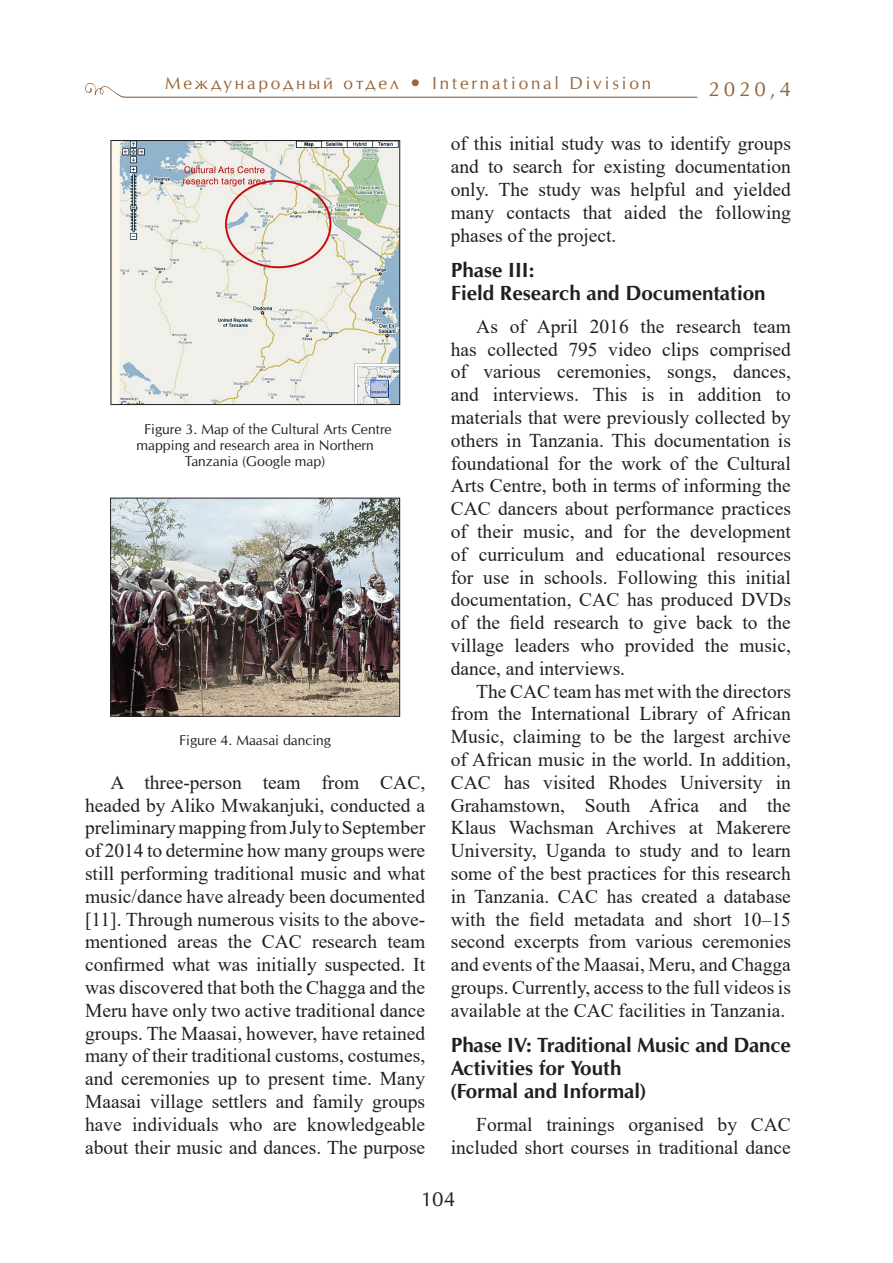
<style>
.page{position:relative;width:893px;height:1263px;background:#fff}
.page>*{position:absolute;margin:0;border:0;box-sizing:border-box;transform-origin:0 0}
.Текст{font:19.5px/22.8px "Times New Roman";color:#231f20;text-align:justify}
.Глава2{font:700 19.5px/22.8px "Opium New C";color:#231f20}
.t1{font:19.5px "Opium New C";color:#98663c}
.t2{font:19.5px "Opium New C";color:#231f20}
.t3{font:16.5px "Opium New C";letter-spacing:.17em;color:#98663c}
.Фото{font:13.5px "Opium New C";color:#231f20}
.Текст-2{font:13.5px "Opium New C";color:#231f20}
</style>
<div class="page">
<hr style="left:125px;top:97px;width:572px;height:1px;background:#98663c">
<svg style="left:85px;top:83px;width:40px;height:15px"></svg>
<img style="left:113px;top:142px;width:285px;height:261px">
<div style="left:111px;top:140px;width:289px;height:265px;border:1px solid #231f20"></div>
<img style="left:112px;top:500px;width:286px;height:214px">
<div style="left:110px;top:498px;width:290px;height:218px;border:1px solid #231f20"></div>
<p class="t3" style="left:165px;top:72px;width:488px">Международный отдел • International Division</p>
<p class="t1" style="left:708px;top:77px;width:84px">2020,4</p>
<p class="Текст-2" style="left:144px;top:420px;width:249px">Figure 3. Map of the Cultural Arts Centre</p>
<p class="Фото" style="left:137px;top:437px;width:239px">mapping and research area in Northern</p>
<p class="Фото" style="left:185px;top:453px;width:142px">Tanzania (Google map)</p>
<p class="Фото" style="left:179px;top:731px;width:153px">Figure 4. Maasai dancing</p>
<p class="Текст" style="left:85px;top:770px;width:342px;text-indent:26px">A three-person team from CAC, headed by Aliko Mwakanjuki, conducted a preliminary mapping from July to September of 2014 to determine how many groups were still performing traditional music and what music/dance have already been documented [11]. Through numerous visits to the above&shy;mentioned areas the CAC research team confirmed what was initially suspected. It was discovered that both the Chagga and the Meru have only two active traditional dance groups. The Maasai, however, have retained many of their traditional customs, costumes, and ceremonies up to present time. Many Maasai village settlers and family groups have individuals who are knowledgeable about their music and dances. The purpose</p>
<p class="Текст" style="left:451px;top:132px;width:342px">of this initial study was to identify groups and to search for existing documentation only. The study was helpful and yielded many contacts that aided the following phases of the project.</p>
<p class="Глава2" style="left:451px;top:259px;width:316px">Phase III:<br>Field Research and Documentation</p>
<p class="Текст" style="left:451px;top:314px;width:342px;text-indent:26px">As of April 2016 the research team has collected 795 video clips comprised of various ceremonies, songs, dances, and interviews. This is in addition to materials that were previously collected by others in Tanzania. This documentation is foundational for the work of the Cultural Arts Centre, both in terms of informing the CAC dancers about performance practices of their music, and for the development of curriculum and educational resources for use in schools. Following this initial documentation, CAC has produced DVDs of the field research to give back to the village leaders who provided the music, dance, and interviews.</p>
<p class="Текст" style="left:451px;top:679px;width:342px;text-indent:26px">The CAC team has met with the directors from the International Library of African Music, claiming to be the largest archive of African music in the world. In addition, CAC has visited Rhodes University in Grahamstown, South Africa and the Klaus Wachsman Archives at Makerere University, Uganda to study and to learn some of the best practices for this research in Tanzania. CAC has created a database with the field metadata and short 10–15 second excerpts from various ceremonies and events of the Maasai, Meru, and Chagga groups. Currently, access to the full videos is available at the CAC facilities in Tanzania.</p>
<p class="Глава2" style="left:451px;top:1034px;width:342px">Phase IV: Traditional Music and Dance<br>Activities for Youth<br>(Formal and Informal)</p>
<p class="Текст" style="left:451px;top:1112px;width:342px;text-align:right">Formal trainings organised by CAC included short courses in traditional dance</p>
<p class="t2" style="left:421px;top:1187px;width:36px">104</p>
</div>
